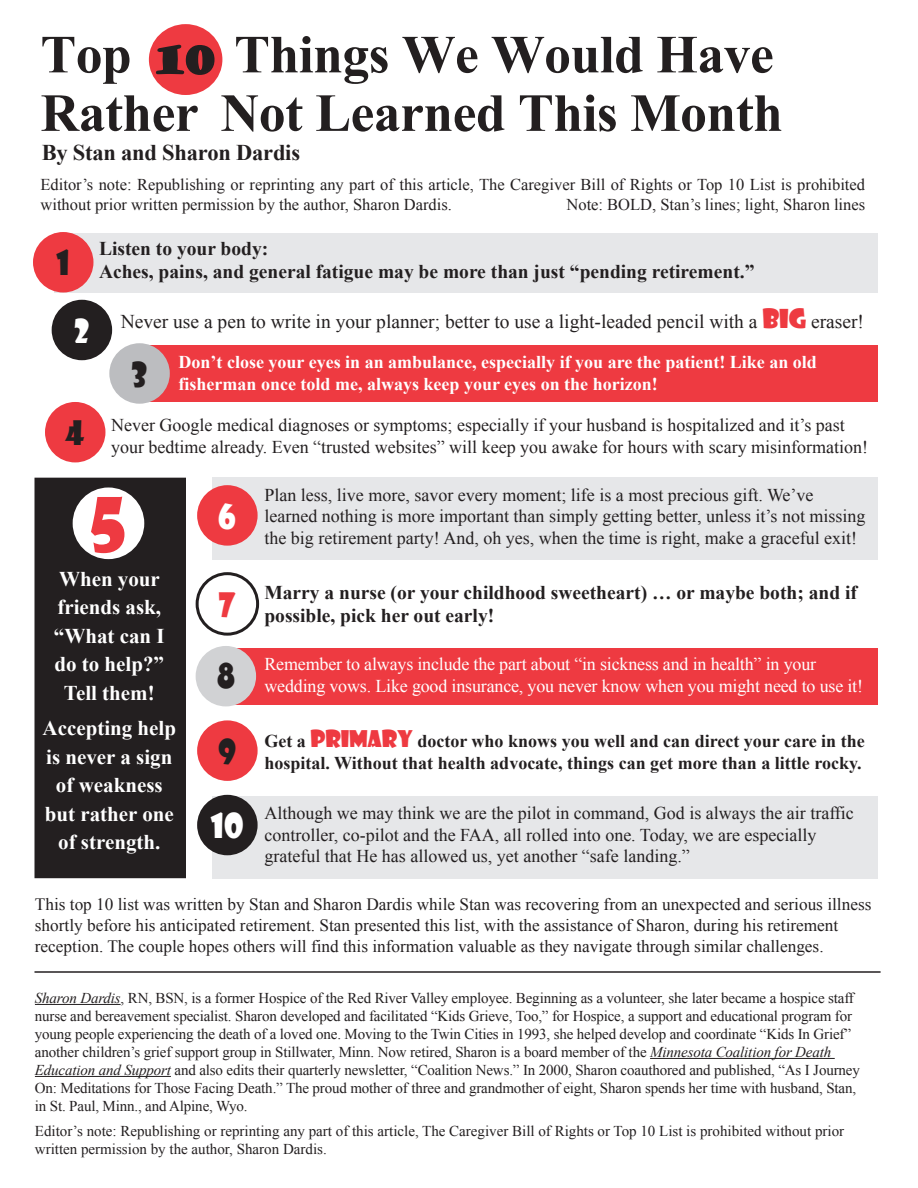
<style>
.page{position:relative;width:918px;height:1188px;background:#fff}
.page>*{position:absolute;margin:0;border:0;box-sizing:border-box;transform-origin:0 0}
.t1{font:73.65px "Showcard Gothic";color:#ee3a41}
.t2{font:700 53.55px/58.5px "Times New Roman";letter-spacing:-.01em;color:#231f20;text-align:right}
.t3{font:36.15px "Goudy Stout";color:#231f20}
.t4{font:33px "Showcard Gothic";color:#fff}
.t5{font:33px "Showcard Gothic";color:#231f20}
.t6{font:700 22.5px "Times New Roman";letter-spacing:-.01em;color:#231f20}
.t7{font:700 21px/28.5px "Times New Roman";color:#fff;text-align:center}
.t8{font:700 19.5px/23.4px "Times New Roman";color:#231f20}
.t9{font:19.5px "Times New Roman";color:#231f20}
.t10{font:18px/21.6px "Times New Roman";color:#231f20}
.t11{font:18px/21.6px "Times New Roman";letter-spacing:-.01em;color:#fff}
.t12{font:700 18px/21.6px "Times New Roman";color:#231f20;text-align:right}
.t13{font:700 18px/21.6px "Times New Roman";color:#fff}
.t14{font:17.25px/20.7px "Times New Roman";color:#231f20}
.t15{font:16.5px/19.8px "Times New Roman";color:#231f20}
.t16{font:15px/18px "Times New Roman";letter-spacing:-.01em;color:#231f20}
.s1{font-family:"Showcard Gothic";font-size:25.5px;color:#ee3a41}
.s2{font-family:"Showcard Gothic";font-size:33px}
.s3{font-family:"Showcard Gothic";font-weight:400;font-size:22.5px;color:#ee3a41}
.s4{font-style:italic}
</style>
<div class="page">
<div style="left:212px;top:478px;width:666px;height:82px;background:#e6e7e9"></div>
<div style="left:36px;top:479px;width:148px;height:398px;background:#231f20"></div>
<div style="left:34px;top:478px;width:152px;height:400px;border:3px solid #231f20"></div>
<div style="left:132px;top:345px;width:746px;height:57px;background:#ee3a41"></div>
<div style="left:54px;top:233px;width:824px;height:59px;background:#e6e7e9"></div>
<div style="left:33px;top:232px;width:60px;height:60px;background:#ee3a41;border-radius:50%"></div>
<div style="left:197px;top:485px;width:61px;height:61px;background:#ee3a41;border-radius:50%"></div>
<div style="left:73px;top:488px;width:71px;height:71px;background:#fff;border-radius:50%"></div>
<div style="left:109px;top:343px;width:61px;height:61px;background:#bcbdc0;border-radius:50%"></div>
<hr style="left:35px;top:1004px;width:86px;height:1px;background:#231f20">
<hr style="left:650px;top:1058px;width:185px;height:1px;background:#231f20">
<hr style="left:35px;top:1076px;width:136px;height:1px;background:#231f20">
<div style="left:52px;top:300px;width:60px;height:60px;background:#231f20;border-radius:50%"></div>
<div style="left:45px;top:402px;width:60px;height:60px;background:#ee3a41;border-radius:50%"></div>
<div style="left:196px;top:572px;width:63px;height:64px;border:3px solid #231f20;border-radius:50%"></div>
<div style="left:226px;top:649px;width:652px;height:56px;background:#ee3a41"></div>
<div style="left:196px;top:646px;width:60px;height:60px;background:#d1d2d4;border-radius:50%"></div>
<div style="left:197px;top:720px;width:61px;height:61px;background:#ee3a41;border-radius:50%"></div>
<div style="left:212px;top:796px;width:666px;height:82px;background:#e6e7e9"></div>
<div style="left:197px;top:795px;width:61px;height:60px;background:#231f20;border-radius:50%"></div>
<hr style="left:34px;top:971px;width:847px;height:2px;background:#231f20">
<div style="left:149px;top:24px;width:73px;height:71px;background:#ee3a41;border-radius:50%"></div>
<svg style="left:156px;top:44px;width:59px;height:31px"></svg>
<h2 class="t2" style="left:40px;top:24px;width:744px">Things We Would Have<br>Rather Not Learned This Month</h2>
<h2 class="t2" style="left:40px;top:24px;width:93px">Top</h2>
<h3 class="t3" style="left:155px;top:36px;width:61px">10</h3>
<h3 class="t6" style="left:42px;top:137px;width:260px">By Stan and Sharon Dardis</h3>
<p class="t15" style="left:40px;top:174px;width:826px">Editor’s note: Republishing or reprinting any part of this article, The Caregiver Bill of Rights or Top 10 List is prohibited without prior written permission by the author, Sharon Dardis.</p>
<p class="t15" style="left:567px;top:194px;width:300px">Note: BOLD, Stan’s lines; light, Sharon lines</p>
<h3 class="t8" style="left:99px;top:236px;width:657px">Listen to your body:<br>Aches, pains, and general fatigue may be more than just “pending retirement.”</h3>
<h3 class="t5" style="left:56px;top:241px;width:15px">1</h3>
<h3 class="t4" style="left:74px;top:309px;width:17px">2</h3>
<h3 class="t9" style="left:121px;top:308px;width:745px">Never use a pen to write in your planner; better to use a light-leaded pencil with a <span class="s1">BIG</span> eraser!</h3>
<p class="t13" style="left:179px;top:351px;width:640px">Don’t close your eyes in an ambulance, especially if you are the patient! Like an old fisherman once told me, always keep your eyes on the horizon!</p>
<p class="t10" style="left:111px;top:414px;width:759px;text-indent:-45px"><span class="s2">4</span> Never Google medical diagnoses or symptoms; especially if your husband is hospitalized and it’s past your bedtime already. Even “trusted websites” will keep you awake for hours with scary misinformation!</p>
<h3 class="t5" style="left:131px;top:352px;width:18px">3</h3>
<h1 class="t1" style="left:90px;top:476px;width:38px">5</h1>
<h3 class="t7" style="left:54px;top:564px;width:112px">When your friends ask, “What can I do to help?”<br>Tell them!</h3>
<h3 class="t7" style="left:43px;top:713px;width:135px">Accepting help is never a sign of weakness but rather one of strength.</h3>
<h3 class="t4" style="left:218px;top:494px;width:19px">6</h3>
<p class="t10" style="left:264px;top:484px;width:603px">Plan less, live more, savor every moment; life is a most precious gift. We’ve learned nothing is more important than simply getting better, unless it’s not missing the big retirement party! And, oh yes, when the time is right, make a graceful exit!</p>
<h3 class="t8" style="left:218px;top:580px;width:640px;text-indent:46px">Marry a nurse (or your childhood sweetheart) … or maybe both; and if<br><sup>7</sup> possible, pick her out early!</h3>
<p class="t11" style="left:264px;top:653px;width:600px">Remember to always include the part about “in sickness and in health” in your wedding vows. Like good insurance, you never know when you might need to use it!</p>
<h3 class="t5" style="left:235px;top:697px;width:20px;rotate:-180deg">8</h3>
<p class="t12" style="left:218px;top:730px;width:648px">Get a <span class="s3">PRIMARY</span> doctor who knows you well and can direct your care in the<br><sup>9</sup> hospital. Without that health advocate, things can get more than a little rocky.</p>
<p class="t10" style="left:264px;top:802px;width:591px">Although we may think we are the pilot in command, God is always the air traffic controller, co-pilot and the FAA, all rolled into one. Today, we are especially grateful that He has allowed us, yet another “safe landing.”</p>
<h3 class="t4" style="left:211px;top:804px;width:35px">10</h3>
<p class="t14" style="left:35px;top:894px;width:838px">This top 10 list was written by Stan and Sharon Dardis while Stan was recovering from an unexpected and serious illness shortly before his anticipated retirement. Stan presented this list, with the assistance of Sharon, during his retirement reception. The couple hopes others will find this information valuable as they navigate through similar challenges.</p>
<p class="t16" style="left:35px;top:989px;width:826px"><span class="s4">Sharon Dardis</span>, RN, BSN, is a former Hospice of the Red River Valley employee. Beginning as a volunteer, she later became a hospice staff nurse and bereavement specialist. Sharon developed and facilitated “Kids Grieve, Too,” for Hospice, a support and educational program for young people experiencing the death of a loved one. Moving to the Twin Cities in 1993, she helped develop and coordinate “Kids In Grief” another children’s grief support group in Stillwater, Minn. Now retired, Sharon is a board member of the <span class="s4">Minnesota Coalition for Death Education and Support</span> and also edits their quarterly newsletter, “Coalition News.” In 2000, Sharon coauthored and published, “As I Journey On: Meditations for Those Facing Death.” The proud mother of three and grandmother of eight, Sharon spends her time with husband, Stan, in St. Paul, Minn., and Alpine, Wyo.</p>
<p class="t16" style="left:35px;top:1121px;width:811px">Editor’s note: Republishing or reprinting any part of this article, The Caregiver Bill of Rights or Top 10 List is prohibited without prior written permission by the author, Sharon Dardis.</p>
</div>
